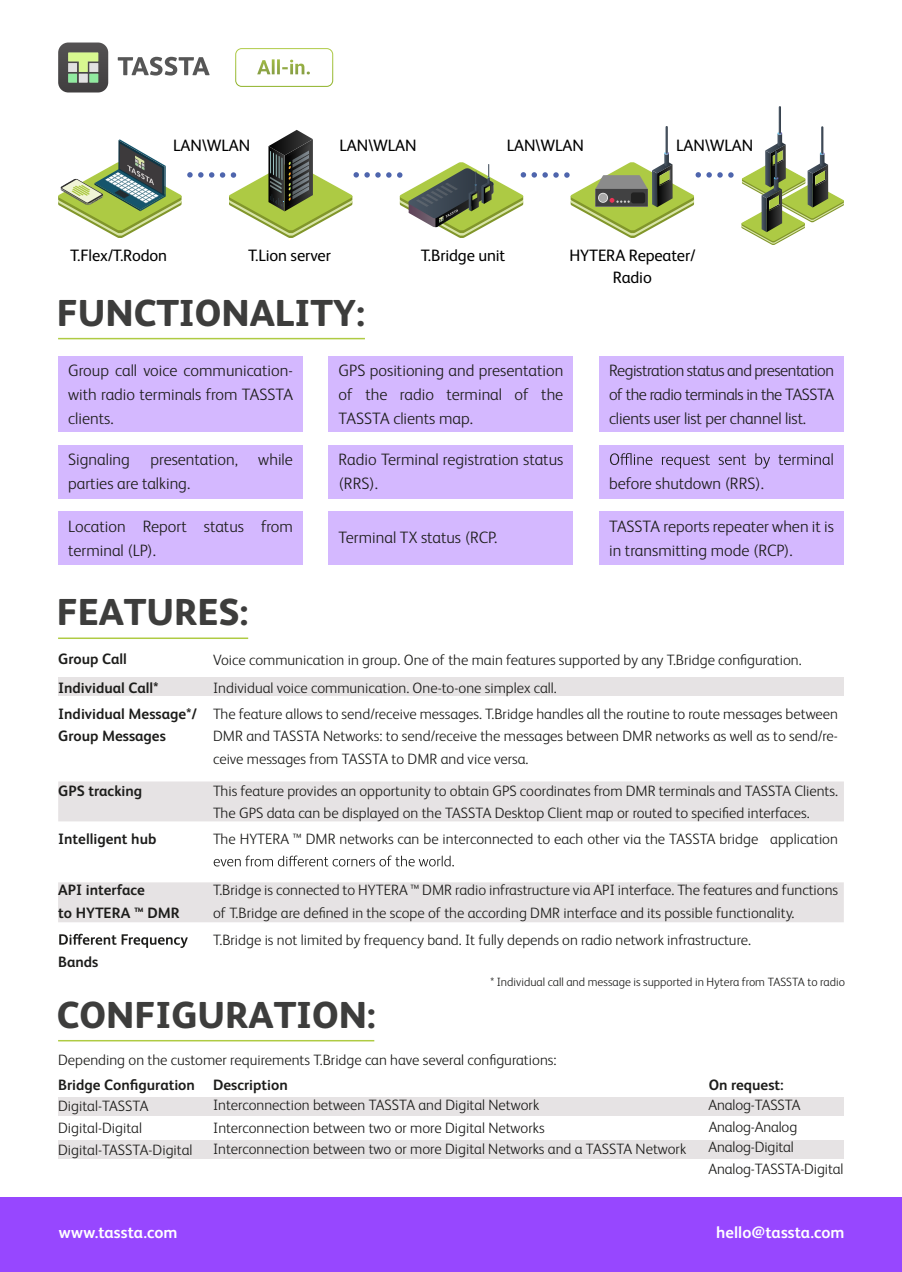
<style>
.page{position:relative;width:902px;height:1272px;background:#fff}
.page>*{position:absolute;margin:0;border:0;box-sizing:border-box;transform-origin:0 0}
.t1{font:800 37.5px "FS Albert Pro";color:#3d3d3c}
.t2{font:300 16.5px/24px "FS Albert Pro";color:#1d1d1b}
.t3{font:16.5px/22.5px "FS Albert Pro";letter-spacing:-.01em;color:#000;text-align:center}
.t4{font:700 16.5px "FS Albert Pro";color:#fff}
.t5{font:300 15px/22.5px "FS Albert Pro";color:#1d1d1b}
.t6{font:700 15px/22.5px "FS Albert Pro";color:#1d1d1b}
.t7{font:300 12px "FS Albert Pro";color:#1d1d1b}
</style>
<div class="page">
<div style="left:58px;top:357px;width:245px;height:75px;background:#d4b8ff"></div>
<div style="left:328px;top:357px;width:245px;height:75px;background:#d4b8ff"></div>
<div style="left:599px;top:357px;width:244px;height:75px;background:#d4b8ff"></div>
<div style="left:58px;top:445px;width:245px;height:53px;background:#d4b8ff"></div>
<div style="left:328px;top:445px;width:245px;height:53px;background:#d4b8ff"></div>
<div style="left:599px;top:445px;width:244px;height:53px;background:#d4b8ff"></div>
<svg style="left:610px;top:453px;width:222px;height:15px"></svg>
<div style="left:58px;top:511px;width:245px;height:53px;background:#d4b8ff"></div>
<div style="left:328px;top:511px;width:245px;height:53px;background:#d4b8ff"></div>
<div style="left:599px;top:511px;width:244px;height:53px;background:#d4b8ff"></div>
<hr style="left:58px;top:637px;width:190px;height:2px;background:#afcb43">
<hr style="left:58px;top:338px;width:307px;height:1px;background:#afcb43">
<hr style="left:58px;top:1039px;width:316px;height:2px;background:#afcb43">
<div style="left:58px;top:1097px;width:785px;height:18px;background:#e6e3e4"></div>
<div style="left:58px;top:1139px;width:785px;height:19px;background:#e6e3e4"></div>
<div style="left:58px;top:677px;width:785px;height:19px;background:#e6e3e4"></div>
<div style="left:58px;top:781px;width:785px;height:40px;background:#e6e3e4"></div>
<svg style="left:214px;top:855px;width:240px;height:11px"></svg>
<div style="left:58px;top:882px;width:785px;height:40px;background:#e6e3e4"></div>
<svg style="left:59px;top:933px;width:129px;height:14px"></svg>
<svg style="left:386px;top:172px;width:5px;height:6px"></svg>
<svg style="left:728px;top:172px;width:5px;height:6px"></svg>
<svg style="left:717px;top:172px;width:5px;height:6px"></svg>
<svg style="left:821px;top:126px;width:2px;height:28px"></svg>
<svg style="left:778px;top:106px;width:3px;height:28px"></svg>
<svg style="left:741px;top:132px;width:103px;height:113px"></svg>
<svg style="left:665px;top:126px;width:2px;height:28px"></svg>
<svg style="left:397px;top:152px;width:314px;height:86px"></svg>
<svg style="left:257px;top:59px;width:53px;height:15px"></svg>
<div style="left:235px;top:48px;width:98px;height:39px;border:1px solid #fff;border-radius:6px"></div>
<svg style="left:118px;top:57px;width:92px;height:19px"></svg>
<svg style="left:58px;top:42px;width:50px;height:50px;background:#7a8370"></svg>
<svg style="left:58px;top:130px;width:322px;height:108px"></svg>
<div style="left:0;top:1197px;width:901px;height:74px;background:#9747ff"></div>
<p class="t3" style="left:173px;top:132px;width:78px">LAN\WLAN</p>
<p class="t3" style="left:339px;top:132px;width:78px">LAN\WLAN</p>
<p class="t3" style="left:506px;top:132px;width:78px">LAN\WLAN</p>
<p class="t3" style="left:676px;top:132px;width:78px">LAN\WLAN</p>
<p class="t3" style="left:70px;top:242px;width:98px">T.Flex/T.Rodon</p>
<p class="t3" style="left:248px;top:242px;width:84px">T.Lion server</p>
<p class="t3" style="left:421px;top:242px;width:86px">T.Bridge unit</p>
<p class="t3" style="left:569px;top:242px;width:128px">HYTERA Repeater/<br>Radio</p>
<h1 class="t1" style="left:57px;top:283px;width:310px">FUNCTIONALITY:</h1>
<p class="t2" style="left:68px;top:357px;width:226px;text-align:justify">Group call voice communication&shy;with radio terminals from TASSTA clients.</p>
<p class="t2" style="left:338px;top:357px;width:226px;text-align:justify">GPS positioning and presentation of the radio terminal of the TASSTA clients map.</p>
<p class="t2" style="left:609px;top:357px;width:226px;text-align:justify">Registration status and presentation of the radio terminals in the TASSTA clients user list per channel list.</p>
<p class="t2" style="left:68px;top:446px;width:226px">Signaling presentation, while parties are talking.</p>
<p class="t2" style="left:338px;top:446px;width:226px">Radio Terminal registration status (RRS).</p>
<p class="t2" style="left:609px;top:470px;width:156px">before shutdown (RRS).</p>
<p class="t2" style="left:68px;top:513px;width:226px">Location Report status from terminal (LP).</p>
<p class="t2" style="left:338px;top:524px;width:160px">Terminal TX status (RCP.</p>
<p class="t2" style="left:609px;top:513px;width:226px">TASSTA reports repeater when it is in transmitting mode (RCP).</p>
<h1 class="t1" style="left:57px;top:583px;width:193px">FEATURES:</h1>
<p class="t6" style="left:58px;top:647px;width:70px">Group Call</p>
<p class="t5" style="left:213px;top:647px;width:590px">Voice communication in group. One of the main features supported by any T.Bridge configuration.</p>
<p class="t6" style="left:58px;top:675px;width:102px">Individual Call*</p>
<p class="t5" style="left:213px;top:675px;width:345px">Individual voice communication. One-to-one simplex call.</p>
<p class="t6" style="left:58px;top:701px;width:140px">Individual Message*/<br>Group Messages</p>
<p class="t5" style="left:213px;top:701px;width:626px;text-align:justify">The feature allows to send/receive messages. T.Bridge handles all the routine to route messages between DMR and TASSTA Networks: to send/receive the messages between DMR networks as well as to send/re&shy;ceive messages from TASSTA to DMR and vice versa.</p>
<p class="t5" style="left:213px;top:778px;width:626px">This feature provides an opportunity to obtain GPS coordinates from DMR terminals and TASSTA Clients.<br>The GPS data can be displayed on the TASSTA Desktop Client map or routed to specified interfaces.</p>
<p class="t6" style="left:58px;top:778px;width:86px">GPS tracking</p>
<p class="t6" style="left:58px;top:826px;width:100px">Intelligent hub</p>
<p class="t5" style="left:213px;top:826px;width:626px">The HYTERA ™ DMR networks can be interconnected to each other via the TASSTA bridge application</p>
<p class="t5" style="left:213px;top:877px;width:626px">T.Bridge is connected to HYTERA ™ DMR radio infrastructure via API interface. The features and functions of T.Bridge are defined in the scope of the according DMR interface and its possible functionality.</p>
<p class="t6" style="left:58px;top:878px;width:123px">API interface<br>to HYTERA ™ DMR</p>
<p class="t6" style="left:58px;top:950px;width:42px">Bands</p>
<p class="t5" style="left:213px;top:927px;width:539px">T.Bridge is not limited by frequency band. It fully depends on radio network infrastructure.</p>
<p class="t7" style="left:490px;top:973px;width:356px">* Individual call and message is supported in Hytera from TASSTA to radio</p>
<h1 class="t1" style="left:57px;top:985px;width:320px">CONFIGURATION:</h1>
<p class="t5" style="left:58px;top:1047px;width:500px">Depending on the customer requirements T.Bridge can have several configurations:</p>
<p class="t6" style="left:58px;top:1073px;width:138px">Bridge Configuration</p>
<p class="t5" style="left:58px;top:1093px;width:92px">Digital-TASSTA</p>
<p class="t5" style="left:213px;top:1093px;width:327px">Interconnection between TASSTA and Digital Network</p>
<p class="t5" style="left:708px;top:1092px;width:93px">Analog-TASSTA</p>
<p class="t5" style="left:58px;top:1137px;width:136px">Digital-TASSTA-Digital</p>
<p class="t5" style="left:213px;top:1136px;width:474px">Interconnection between two or more Digital Networks and a TASSTA Network</p>
<p class="t5" style="left:708px;top:1135px;width:136px;line-height:21.5px">Analog-Digital<br>Analog-TASSTA-Digital</p>
<p class="t6" style="left:213px;top:1073px;width:76px">Description</p>
<p class="t6" style="left:708px;top:1073px;width:77px">On request:</p>
<p class="t5" style="left:58px;top:1115px;width:85px">Digital-Digital</p>
<p class="t5" style="left:213px;top:1115px;width:333px">Interconnection between two or more Digital Networks</p>
<p class="t5" style="left:708px;top:1114px;width:90px">Analog-Analog</p>
<p class="t4" style="left:59px;top:1220px;width:120px">www.tassta.com</p>
<p class="t4" style="left:716px;top:1220px;width:130px">hello@tassta.com</p>
</div>
